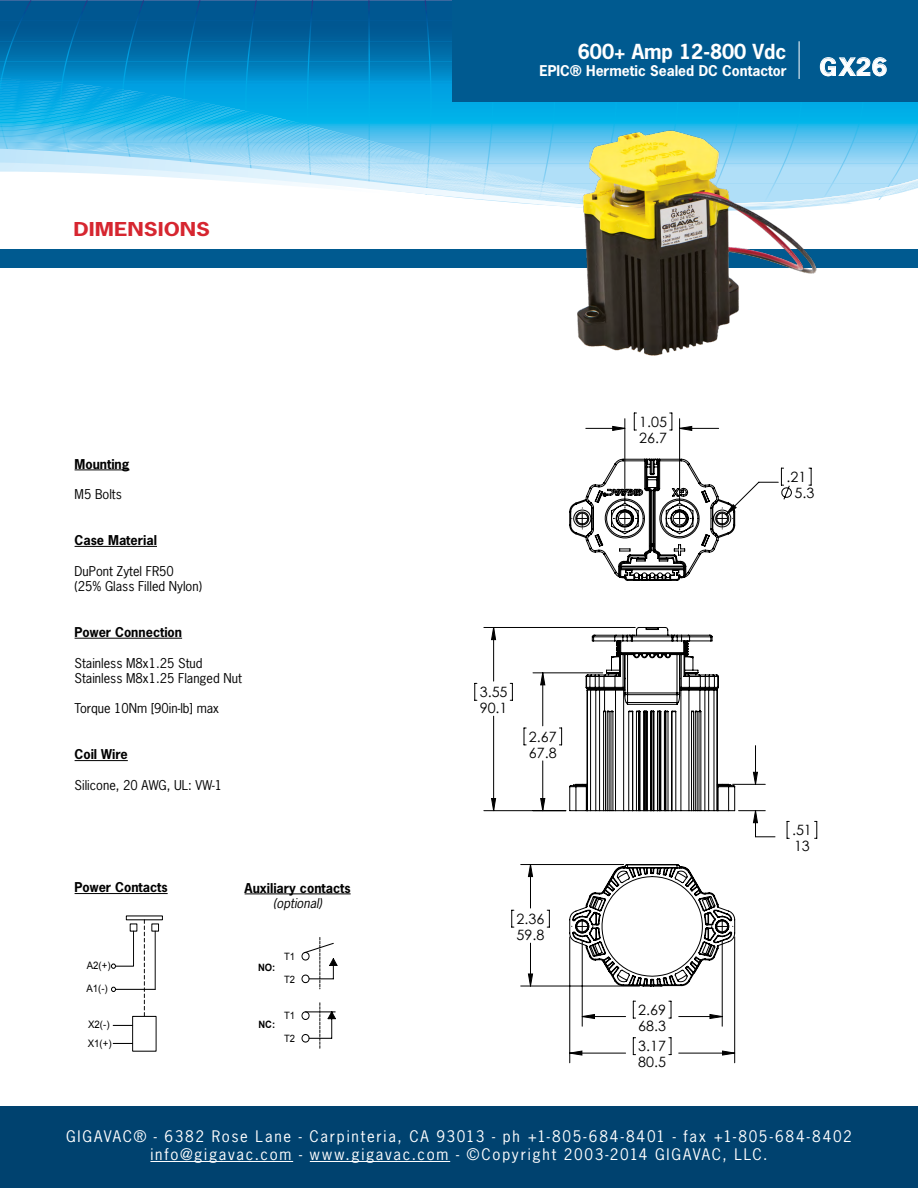
<style>
.page{position:relative;width:918px;height:1188px;background:#fff}
.page>*{position:absolute;margin:0;border:0;box-sizing:border-box;transform-origin:0 0}
.t1{font:700 22.65px "News Gothic Std";color:#fff;scale:1.1 1}
.t2{font:700 19.5px "News Gothic Std";color:#fff}
.t3{font:700 18px "News Gothic Std";color:#d62630;scale:1.25 1}
.t4{font:15px/18px "News Gothic Std";letter-spacing:.115em;color:#fff;text-align:center}
.t5{font:14.25px/15.9px "Century Gothic";color:#000}
.t6{font:700 13.95px "News Gothic Std";color:#fff}
.t7{font:12.75px/15.3px "News Gothic Std";color:#000}
.t8{font:700 12.75px "News Gothic Std";color:#000}
.t9{font:italic 12.75px "News Gothic Std";color:#000}
.t10{font:10.35px/18.3px "Arial";color:#000;scale:.93 1}
.t11{font:10.05px "Arial";color:#000;scale:.93 1}
.t12{font:700 10.05px "Arial";color:#000;scale:.93 1}
</style>
<div class="page">
<svg style="left:492px;top:426px;width:265px;height:629px"></svg>
<svg style="left:569px;top:627px;width:166px;height:184px"></svg>
<svg style="left:569px;top:458px;width:167px;height:123px"></svg>
<svg style="left:569px;top:864px;width:167px;height:123px"></svg>
<hr style="left:245px;top:894px;width:106px;height:1px;background:#000">
<hr style="left:75px;top:893px;width:93px;height:1px;background:#000">
<hr style="left:75px;top:470px;width:55px;height:1px;background:#000">
<hr style="left:75px;top:546px;width:82px;height:1px;background:#000">
<hr style="left:75px;top:638px;width:107px;height:1px;background:#000">
<hr style="left:75px;top:760px;width:53px;height:1px;background:#000">
<hr style="left:155px;top:931px;width:1px;height:58px;background:#000">
<div style="left:151px;top:923px;width:8px;height:9px;border:1px solid #000"></div>
<hr style="left:112px;top:989px;width:43px;height:1px;background:#000">
<svg style="left:144px;top:920px;width:1px;height:96px"></svg>
<div style="left:132px;top:1016px;width:24px;height:35px;border:1px solid #000"></div>
<svg style="left:113px;top:1025px;width:20px;height:1px"></svg>
<svg style="left:113px;top:1043px;width:20px;height:1px"></svg>
<svg style="left:111px;top:930px;width:23px;height:39px"></svg>
<svg style="left:111px;top:987px;width:5px;height:5px"></svg>
<svg style="left:301px;top:937px;width:37px;height:112px"></svg>
<svg style="left:486px;top:147px;width:432px;height:32px;background:#98d6f5"></svg>
<svg style="left:835px;top:179px;width:83px;height:25px"></svg>
<svg style="left:0;top:0;width:486px;height:149px;background:#138cc4"></svg>
<svg style="left:0;top:149px;width:556px;height:57px"></svg>
<div style="left:0;top:250px;width:918px;height:18px;background:#005a90"></div>
<div style="left:452px;top:0;width:466px;height:102px;background:#005a90"></div>
<svg style="left:819px;top:57px;width:68px;height:20px"></svg>
<hr style="left:799px;top:41px;width:1px;height:38px;background:#fff">
<img style="left:556px;top:109px;width:279px;height:247px">
<div style="left:0;top:1107px;width:918px;height:81px;background:#00426f"></div>
<hr style="left:150px;top:1161px;width:143px;height:1px;background:#fff">
<hr style="left:310px;top:1161px;width:140px;height:1px;background:#fff">
<p class="t3" style="left:74px;top:217px;width:111px">DIMENSIONS</p>
<p class="t8" style="left:75px;top:455px;width:56px">Mounting</p>
<p class="t7" style="left:75px;top:487px;width:49px">M5 Bolts</p>
<p class="t8" style="left:75px;top:532px;width:84px">Case Material</p>
<p class="t7" style="left:75px;top:563px;width:129px">DuPont Zytel FR50 (25% Glass Filled Nylon)</p>
<p class="t8" style="left:75px;top:624px;width:109px">Power Connection</p>
<p class="t7" style="left:75px;top:655px;width:169px">Stainless M8x1.25 Stud<br>Stainless M8x1.25 Flanged Nut</p>
<p class="t7" style="left:75px;top:701px;width:146px">Torque 10Nm [90in-lb] max</p>
<p class="t8" style="left:75px;top:746px;width:55px">Coil Wire</p>
<p class="t7" style="left:75px;top:777px;width:149px">Silicone, 20 AWG, UL: VW-1</p>
<p class="t8" style="left:75px;top:879px;width:95px">Power Contacts</p>
<p class="t10" style="left:87px;top:956px;width:27px">A2(+)</p>
<p class="t10" style="left:86px;top:980px;width:24px">A1(-)</p>
<p class="t10" style="left:88px;top:1016px;width:27px">X2(-)<br>X1(+)</p>
<p class="t8" style="left:245px;top:879px;width:108px">Auxiliary contacts</p>
<p class="t9" style="left:273px;top:895px;width:53px">(optional)</p>
<p class="t12" style="left:258px;top:961px;width:20px">NO:</p>
<p class="t11" style="left:284px;top:950px;width:13px">T1</p>
<p class="t11" style="left:284px;top:973px;width:13px">T2</p>
<p class="t12" style="left:258px;top:1018px;width:20px">NC:</p>
<p class="t11" style="left:284px;top:1009px;width:13px">T1</p>
<p class="t11" style="left:284px;top:1032px;width:13px">T2</p>
<h2 class="t2" style="left:578px;top:38px;width:210px">600+ Amp 12-800 Vdc</h2>
<p class="t6" style="left:539px;top:61px;width:249px">EPIC® Hermetic Sealed DC Contactor</p>
<h1 class="t1" style="left:819px;top:52px;width:63px">GX26</h1>
<p class="t5" style="left:639px;top:414px;width:29px">1.05<br>26.7</p>
<p class="t5" style="left:480px;top:684px;width:29px">3.55<br>90.1</p>
<p class="t5" style="left:529px;top:728px;width:29px">2.67<br>67.8</p>
<p class="t5" style="left:517px;top:911px;width:29px">2.36<br>59.8</p>
<p class="t5" style="left:638px;top:1002px;width:29px">2.69<br>68.3</p>
<p class="t5" style="left:638px;top:1038px;width:29px">3.17<br>80.5</p>
<p class="t5" style="left:786px;top:469px;width:29px;text-align:center">.21<br>5.3</p>
<p class="t5" style="left:792px;top:822px;width:21px">.51<br>13</p>
<p class="t4" style="left:66px;top:1127px;width:787px">GIGAVAC® - 6382 Rose Lane - Carpinteria, CA 93013 - ph +1-805-684-8401 - fax +1-805-684-8402 info@gigavac.com - www.gigavac.com - ©Copyright 2003-2014 GIGAVAC, LLC.</p>
</div>
